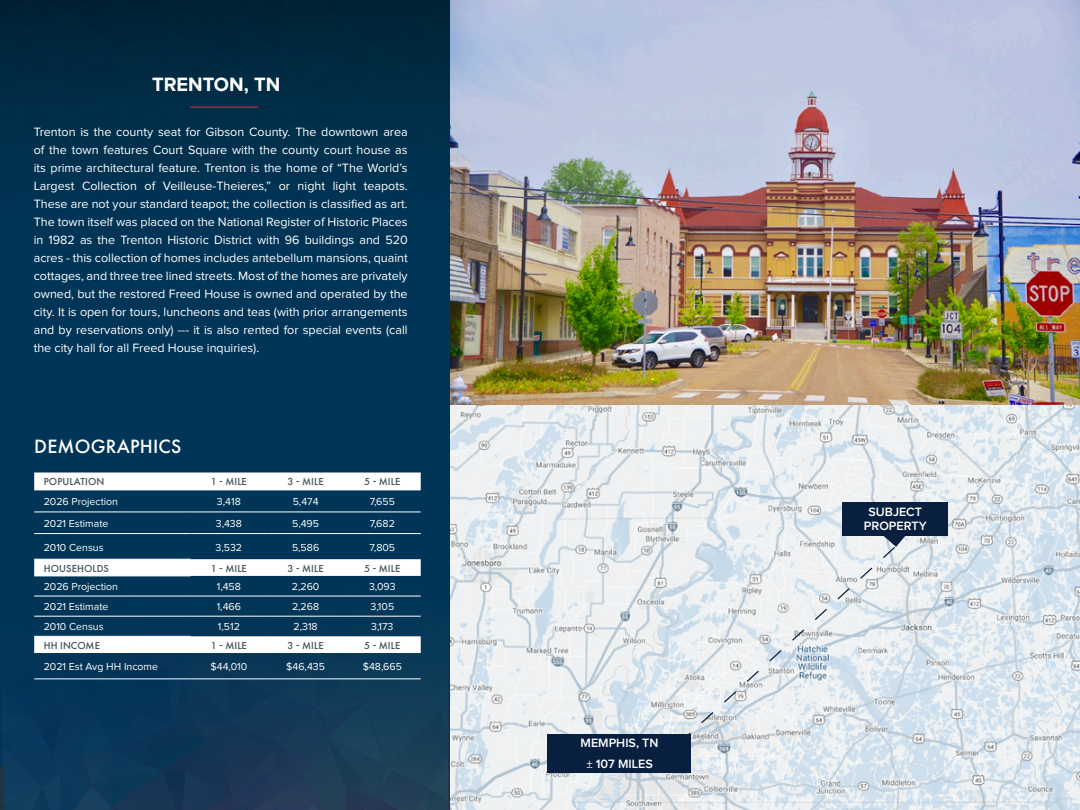
<style>
.page{position:relative;width:1080px;height:810px;background:#fff}
.page>*{position:absolute;margin:0;border:0;box-sizing:border-box;transform-origin:0 0}
.t1{font:500 20px "Futura PT";letter-spacing:.01em;color:#fff}
.t2{font:700 20px "Proxima Nova";color:#fff}
.Body_Copy{font:12.5px/18px "Proxima Nova";color:#fff;text-align:justify}
.Fourth_Title{font:600 12.5px "Proxima Nova";color:#fff}
.t3{font:10.5px "Proxima Nova";color:#fff}
.t4{font:500 10.5px "Futura PT";letter-spacing:.01em;color:#425159}
.s1{font-weight:400}
</style>
<div class="page">
<div style="left:0;top:0;width:450px;height:810px;background:#003557"></div>
<svg style="left:2px;top:558px;width:446px;height:252px"></svg>
<svg style="left:0;top:0;width:450px;height:145px"></svg>
<img style="left:450px;top:0;width:630px;height:810px">
<hr style="left:190px;top:106px;width:68px;height:2px;background:#eb133d">
<div style="left:34px;top:472px;width:387px;height:18px;background:#fff"></div>
<svg style="left:34px;top:559px;width:387px;height:94px"></svg>
<hr style="left:34px;top:512px;width:157px;height:1px;background:#fff">
<hr style="left:191px;top:512px;width:76px;height:1px;background:#fff">
<hr style="left:267px;top:512px;width:77px;height:1px;background:#fff">
<hr style="left:344px;top:512px;width:77px;height:1px;background:#fff">
<hr style="left:34px;top:533px;width:157px;height:1px;background:#fff">
<hr style="left:191px;top:533px;width:76px;height:1px;background:#fff">
<hr style="left:267px;top:533px;width:77px;height:1px;background:#fff">
<hr style="left:344px;top:533px;width:77px;height:1px;background:#fff">
<hr style="left:34px;top:559px;width:157px;height:1px;background:#fff">
<hr style="left:34px;top:576px;width:157px;height:1px;background:#fff">
<hr style="left:34px;top:596px;width:157px;height:1px;background:#fff">
<hr style="left:191px;top:596px;width:76px;height:1px;background:#fff">
<hr style="left:267px;top:596px;width:77px;height:1px;background:#fff">
<hr style="left:344px;top:596px;width:77px;height:1px;background:#fff">
<hr style="left:34px;top:616px;width:157px;height:1px;background:#fff">
<hr style="left:191px;top:616px;width:76px;height:1px;background:#fff">
<hr style="left:267px;top:616px;width:77px;height:1px;background:#fff">
<hr style="left:344px;top:616px;width:77px;height:1px;background:#fff">
<hr style="left:34px;top:636px;width:157px;height:1px;background:#fff">
<hr style="left:34px;top:679px;width:157px;height:1px;background:#fff">
<hr style="left:191px;top:679px;width:76px;height:1px;background:#fff">
<hr style="left:267px;top:679px;width:77px;height:1px;background:#fff">
<hr style="left:344px;top:679px;width:77px;height:1px;background:#fff">
<svg style="left:677px;top:546px;width:219px;height:199px"></svg>
<div style="left:842px;top:502px;width:106px;height:34px;background:#081f3f"></div>
<svg style="left:882px;top:536px;width:27px;height:11px"></svg>
<div style="left:547px;top:734px;width:144px;height:39px;background:#081f3f"></div>
<hr style="left:0;top:767px;width:4px;height:43px;background:#21353f">
<p class="t2" style="left:152px;top:73px;width:130px">TRENTON, TN</p>
<p class="Body_Copy" style="left:34px;top:123px;width:375px">Trenton is the county seat for Gibson County. The downtown area of the town features Court Square with the county court house as its prime architectural feature. Trenton is the home of “The World’s Largest Collection of Veilleuse-Theieres,” or night light teapots.<br>These are not your standard teapot; the collection is classified as art.<br>The town itself was placed on the National Register of Historic Places in 1982 as the Trenton Historic District with 96 buildings and 520 acres - this collection of homes includes antebellum mansions, quaint cottages, and three tree lined streets. Most of the homes are privately owned, but the restored Freed House is owned and operated by the city. It is open for tours, luncheons and teas (with prior arrangements and by reservations only) --- it is also rented for special events (call the city hall for all Freed House inquiries).</p>
<p class="t1" style="left:34px;top:434px;width:149px">DEMOGRAPHICS</p>
<p class="t4" style="left:44px;top:476px;width:62px">POPULATION</p>
<p class="t4" style="left:211px;top:476px;width:38px">1 - MILE</p>
<p class="t4" style="left:288px;top:476px;width:38px">3 - MILE</p>
<p class="t4" style="left:364px;top:476px;width:38px">5 - MILE</p>
<p class="t3" style="left:44px;top:496px;width:76px">2026 Projection</p>
<p class="t3" style="left:217px;top:496px;width:25px">3,418</p>
<p class="t3" style="left:293px;top:496px;width:27px">5,474</p>
<p class="t3" style="left:370px;top:496px;width:27px">7,655</p>
<p class="t3" style="left:44px;top:517px;width:66px">2021 Estimate</p>
<p class="t3" style="left:216px;top:517px;width:28px">3,438</p>
<p class="t3" style="left:292px;top:517px;width:29px">5,495</p>
<p class="t3" style="left:370px;top:517px;width:27px">7,682</p>
<p class="t3" style="left:44px;top:541px;width:61px">2010 Census</p>
<p class="t3" style="left:216px;top:541px;width:28px">3,532</p>
<p class="t3" style="left:292px;top:541px;width:29px">5,586</p>
<p class="t3" style="left:370px;top:541px;width:27px">7,805</p>
<p class="t4" style="left:44px;top:562px;width:67px">HOUSEHOLDS</p>
<p class="t4" style="left:211px;top:562px;width:38px">1 - MILE</p>
<p class="t4" style="left:288px;top:562px;width:38px">3 - MILE</p>
<p class="t4" style="left:364px;top:562px;width:38px">5 - MILE</p>
<p class="t3" style="left:44px;top:581px;width:76px">2026 Projection</p>
<p class="t3" style="left:217px;top:581px;width:26px">1,458</p>
<p class="t3" style="left:292px;top:581px;width:29px">2,260</p>
<p class="t3" style="left:369px;top:581px;width:28px">3,093</p>
<p class="t3" style="left:44px;top:601px;width:66px">2021 Estimate</p>
<p class="t3" style="left:217px;top:601px;width:26px">1,466</p>
<p class="t3" style="left:292px;top:601px;width:29px">2,268</p>
<p class="t3" style="left:370px;top:601px;width:25px">3,105</p>
<p class="t3" style="left:44px;top:621px;width:61px">2010 Census</p>
<p class="t3" style="left:218px;top:621px;width:24px">1,512</p>
<p class="t3" style="left:294px;top:621px;width:26px">2,318</p>
<p class="t3" style="left:371px;top:621px;width:24px">3,173</p>
<p class="t4" style="left:44px;top:639px;width:58px">HH INCOME</p>
<p class="t4" style="left:211px;top:639px;width:38px">1 - MILE</p>
<p class="t4" style="left:288px;top:639px;width:38px">3 - MILE</p>
<p class="t4" style="left:364px;top:639px;width:38px">5 - MILE</p>
<p class="t3" style="left:44px;top:661px;width:116px">2021 Est Avg HH Income</p>
<p class="t3" style="left:211px;top:661px;width:38px">$44,010</p>
<p class="t3" style="left:286px;top:661px;width:40px">$46,435</p>
<p class="t3" style="left:363px;top:661px;width:41px">$48,665</p>
<p class="Fourth_Title" style="left:581px;top:737px;width:79px">MEMPHIS, TN</p>
<p class="Fourth_Title" style="left:586px;top:758px;width:68px"><span class="s1">±</span> 107 MILES</p>
<p class="Fourth_Title" style="left:869px;top:506px;width:55px">SUBJECT</p>
<p class="Fourth_Title" style="left:864px;top:520px;width:64px">PROPERTY</p>
</div>
